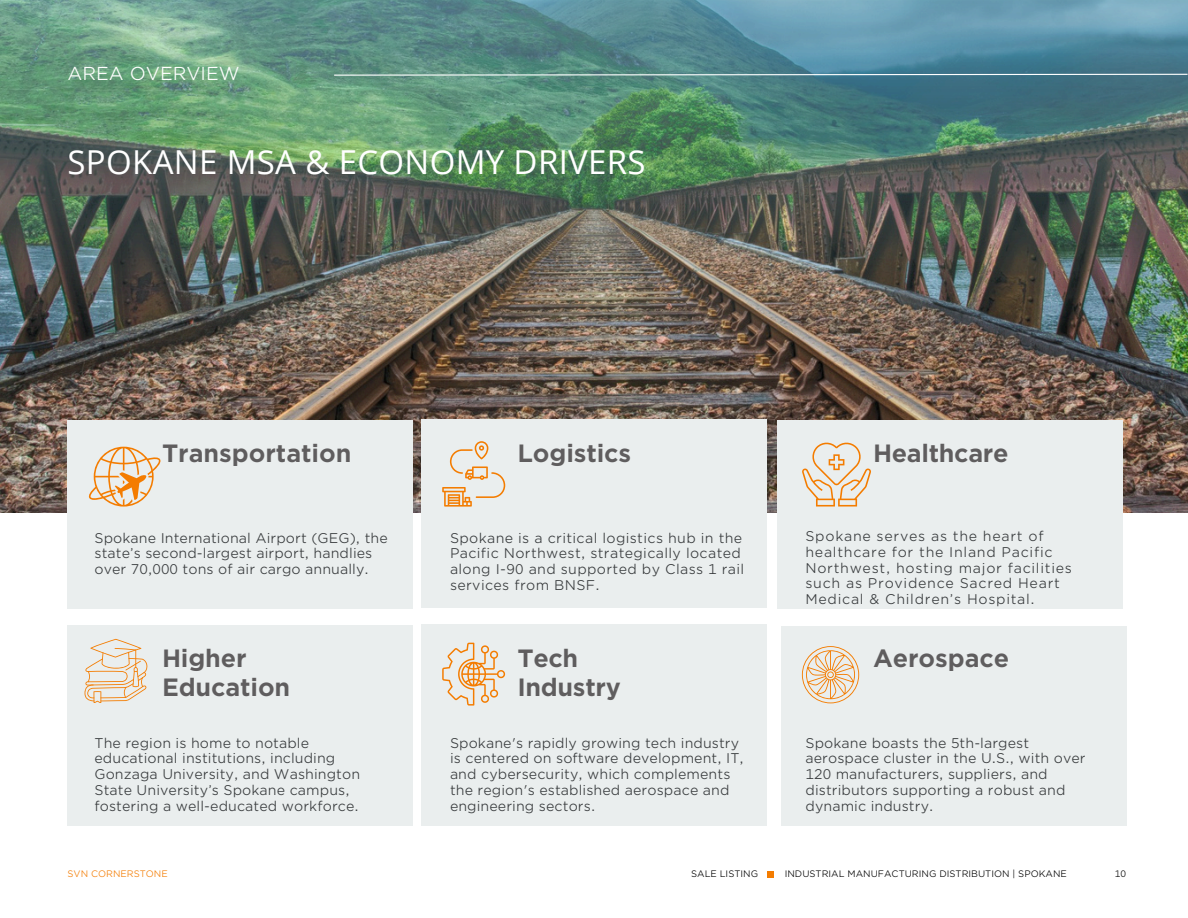
<style>
.page{position:relative;width:1188px;height:918px;background:#fff}
.page>*{position:absolute;margin:0;border:0;box-sizing:border-box;transform-origin:0 0}
.t1{font:33px "Open Sans";letter-spacing:.01em;color:#fff}
.t2{font:700 24px/29.2px "Gotham Office";letter-spacing:-.005em;color:#5f5d5e}
.t3{font:18px "Gotham Office";color:#fff}
.t4{font:13.5px/15.8px "Gotham Office";letter-spacing:.005em;color:#383b3d}
.t5{font:13.5px/15.8px "Gotham Office";letter-spacing:.05em;color:#383b3d}
.t6{font:13.5px/15.8px "Gotham Office";letter-spacing:.025em;color:#383b3d}
.t7{font:9px "Gotham Office";color:#000}
.t8{font:9px "Gotham Office";color:#f47c00}
</style>
<div class="page">
<img style="left:0;top:365px;width:1188px;height:148px">
<img style="left:0;top:0;width:1188px;height:365px">
<div style="left:68px;top:420px;width:345px;height:189px;background:#eaeeee"></div>
<div style="left:68px;top:625px;width:345px;height:201px;background:#eaeeee"></div>
<div style="left:421px;top:419px;width:346px;height:188px;background:#eaeeee"></div>
<div style="left:421px;top:624px;width:345px;height:202px;background:#eaeeee"></div>
<div style="left:782px;top:627px;width:345px;height:199px;background:#eaeeee"></div>
<div style="left:777px;top:420px;width:345px;height:189px;background:#eaeeee"></div>
<svg style="left:442px;top:441px;width:63px;height:65px"></svg>
<svg style="left:442px;top:643px;width:63px;height:63px"></svg>
<svg style="left:802px;top:646px;width:57px;height:57px"></svg>
<svg style="left:802px;top:442px;width:69px;height:64px"></svg>
<svg style="left:88px;top:447px;width:73px;height:59px"></svg>
<svg style="left:85px;top:639px;width:62px;height:64px"></svg>
<svg style="left:333px;top:73px;width:855px;height:3px"></svg>
<div style="left:767px;top:871px;width:7px;height:6px;background:#f47c00"></div>
<h2 class="t3" style="left:68px;top:63px;width:174px">AREA OVERVIEW</h2>
<h3 class="t1" style="left:68px;top:139px;width:580px">SPOKANE MSA &amp; ECONOMY DRIVERS</h3>
<p class="t2" style="left:162px;top:439px;width:191px">Transportation</p>
<p class="t2" style="left:518px;top:439px;width:115px">Logistics</p>
<p class="t2" style="left:873px;top:439px;width:137px">Healthcare</p>
<h4 class="t4" style="left:94px;top:530px;width:295px">Spokane International Airport (GEG), the state’s second-largest airport, handlies over 70,000 tons of air cargo annually.</h4>
<p class="t6" style="left:450px;top:530px;width:296px">Spokane is a critical logistics hub in the Pacific Northwest, strategically located along I-90 and supported by Class 1 rail services from BNSF.</p>
<h4 class="t5" style="left:806px;top:528px;width:268px">Spokane serves as the heart of healthcare for the Inland Pacific Northwest, hosting major facilities such as Providence Sacred Heart Medical &amp; Children’s Hospital.</h4>
<h1 class="t2" style="left:162px;top:644px;width:130px">Higher<br>Education</h1>
<h2 class="t4" style="left:94px;top:735px;width:267px">The region is home to notable educational institutions, including Gonzaga University, and Washington State University’s Spokane campus, fostering a well-educated workforce.</h2>
<h2 class="t2" style="left:518px;top:644px;width:105px">Tech<br>Industry</h2>
<h4 class="t2" style="left:873px;top:644px;width:138px">Aerospace</h4>
<h2 class="t4" style="left:450px;top:735px;width:295px">Spokane's rapidly growing tech industry is centered on software development, IT, and cybersecurity, which complements the region's established aerospace and engineering sectors.</h2>
<p class="t4" style="left:806px;top:735px;width:282px">Spokane boasts the 5th-largest aerospace cluster in the U.S., with over<br>120 manufacturers, suppliers, and distributors supporting a robust and dynamic industry.</p>
<h4 class="t7" style="left:691px;top:868px;width:69px">SALE LISTING</h4>
<p class="t7" style="left:785px;top:868px;width:284px">INDUSTRIAL MANUFACTURING DISTRIBUTION | SPOKANE</p>
<p class="t8" style="left:68px;top:868px;width:102px">SVN CORNERSTONE</p>
<p class="t7" style="left:1115px;top:868px;width:13px">10</p>
</div>
